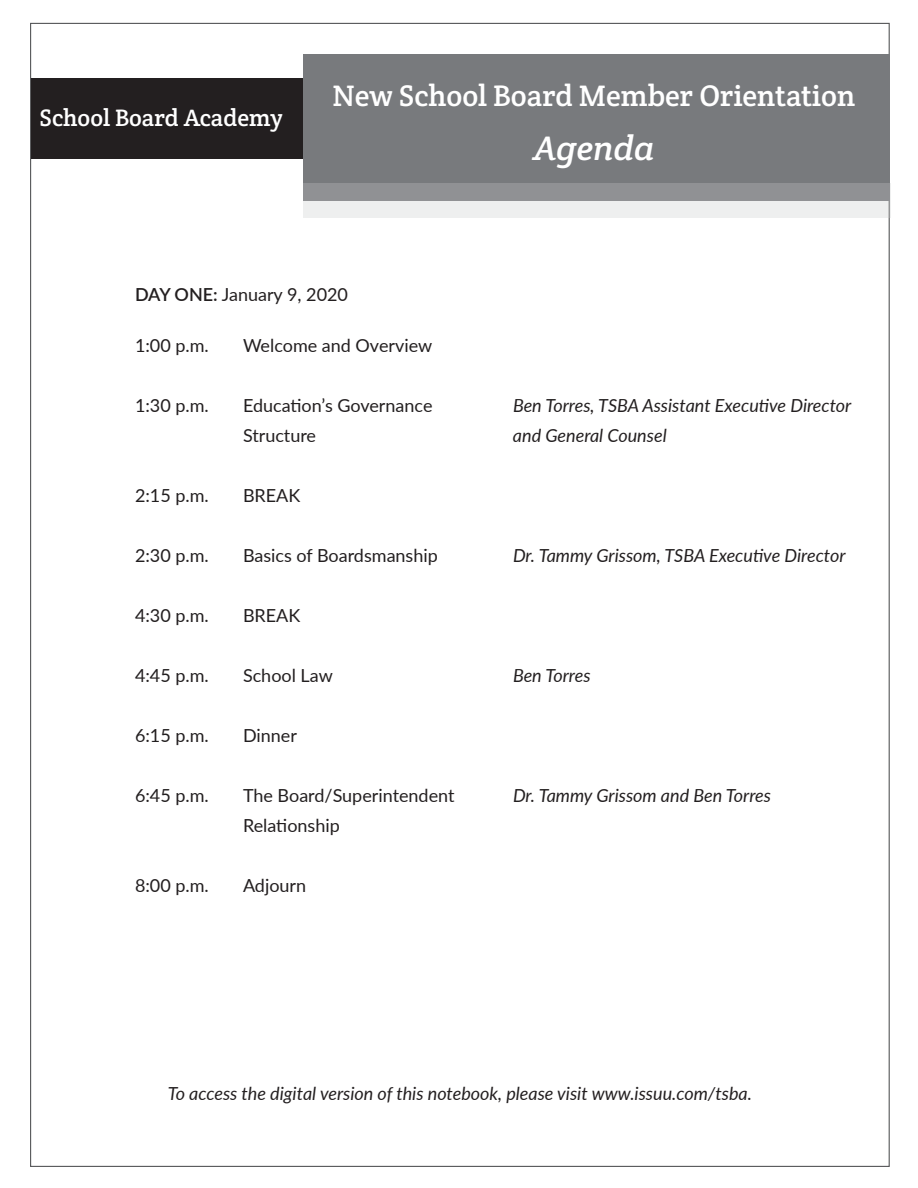
<style>
.page{position:relative;width:918px;height:1188px;background:#fff}
.page>*{position:absolute;margin:0;border:0;box-sizing:border-box;transform-origin:0 0}
.t1{font:italic 34.5px "Crete Round";color:#fff}
.t2{font:30px "Crete Round";color:#fff}
.t3{font:24px "Crete Round";color:#fff}
.t4{font:18px "Lato";color:#231f20}
.t5{font:italic 18px "Lato";color:#231f20}
.s1{font-weight:600}
</style>
<div class="page">
<div style="left:31px;top:78px;width:273px;height:81px;background:#231f20"></div>
<div style="left:304px;top:54px;width:586px;height:146px;background:#787a7d"></div>
<svg style="left:304px;top:183px;width:587px;height:34px;fill:#909194"></svg>
<h3 class="t3" style="left:40px;top:103px;width:245px">School Board Academy</h3>
<p class="t2" style="left:332px;top:76px;width:524px">New School Board Member Orientation</p>
<p class="t1" style="left:533px;top:128px;width:123px">Agenda</p>
<p class="t4" style="left:135px;top:281px;width:215px"><span class="s1">DAY ONE:</span> January 9, 2020</p>
<p class="t4" style="left:135px;top:333px;width:75px">1:00 p.m.</p>
<p class="t4" style="left:243px;top:333px;width:191px">Welcome and Overview</p>
<p class="t4" style="left:135px;top:393px;width:75px">1:30 p.m.</p>
<p class="t4" style="left:243px;top:393px;width:191px">Education’s Governance</p>
<p class="t5" style="left:513px;top:393px;width:340px">Ben Torres, TSBA Assistant Executive Director</p>
<p class="t4" style="left:243px;top:423px;width:75px">Structure</p>
<p class="t5" style="left:513px;top:423px;width:155px">and General Counsel</p>
<p class="t4" style="left:135px;top:483px;width:75px">2:15 p.m.</p>
<p class="t4" style="left:243px;top:483px;width:59px">BREAK</p>
<p class="t4" style="left:135px;top:543px;width:75px">2:30 p.m.</p>
<p class="t4" style="left:243px;top:543px;width:196px">Basics of Boardsmanship</p>
<p class="t5" style="left:513px;top:543px;width:334px">Dr. Tammy Grissom, TSBA Executive Director</p>
<p class="t4" style="left:135px;top:603px;width:75px">4:30 p.m.</p>
<p class="t4" style="left:243px;top:603px;width:59px">BREAK</p>
<p class="t4" style="left:135px;top:663px;width:75px">4:45 p.m.</p>
<p class="t4" style="left:243px;top:663px;width:91px">School Law</p>
<p class="t5" style="left:513px;top:663px;width:79px">Ben Torres</p>
<p class="t4" style="left:135px;top:723px;width:75px">6:15 p.m.</p>
<p class="t4" style="left:243px;top:723px;width:55px">Dinner</p>
<p class="t4" style="left:135px;top:783px;width:75px">6:45 p.m.</p>
<p class="t4" style="left:243px;top:783px;width:213px">The Board/Superintendent</p>
<p class="t5" style="left:513px;top:783px;width:259px">Dr. Tammy Grissom and Ben Torres</p>
<p class="t4" style="left:243px;top:813px;width:98px">Relationship</p>
<p class="t4" style="left:135px;top:873px;width:75px">8:00 p.m.</p>
<p class="t4" style="left:243px;top:873px;width:65px">Adjourn</p>
<p class="t5" style="left:168px;top:1081px;width:586px">To access the digital version of this notebook, please visit www.issuu.com/tsba.</p>
</div>
